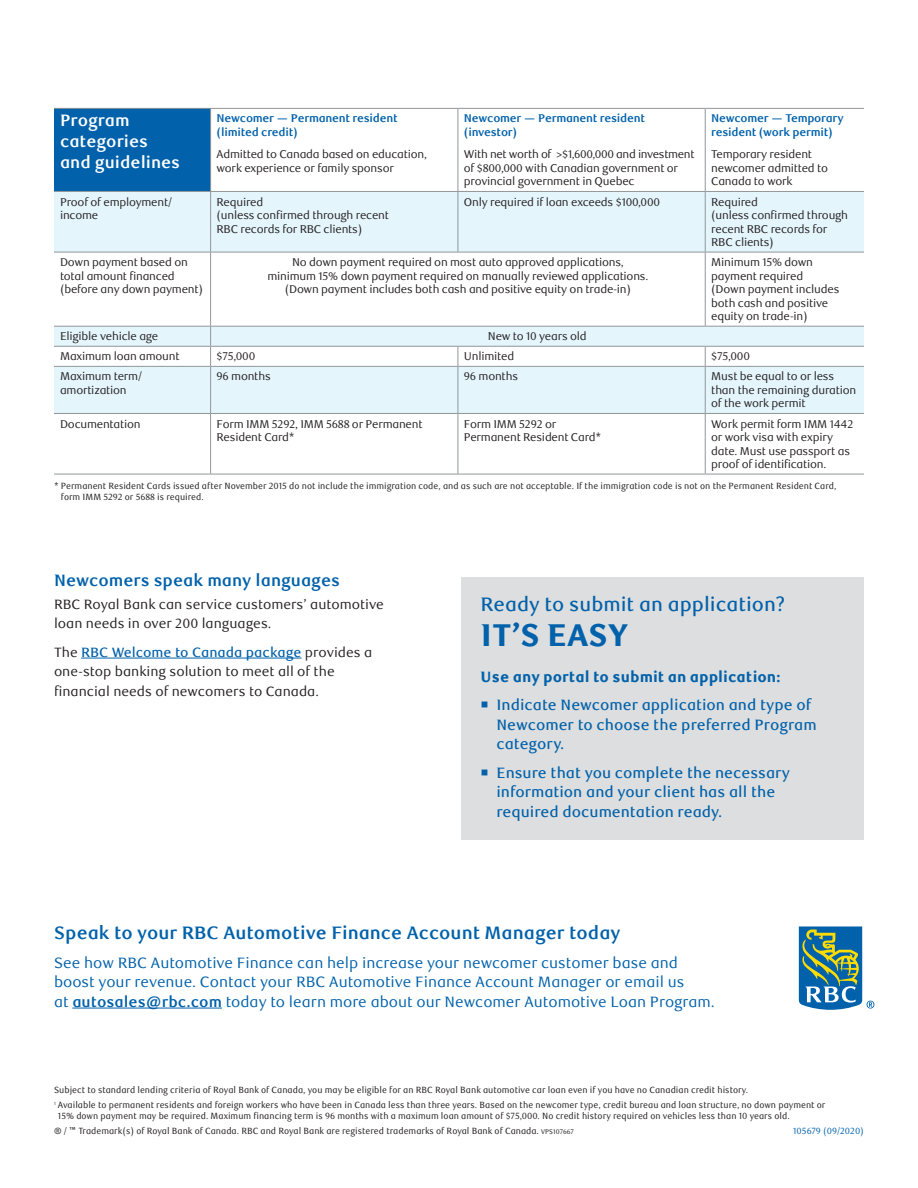
<style>
.page{position:relative;width:918px;height:1188px;background:#fff}
.page>*{position:absolute;margin:0;border:0;box-sizing:border-box;transform-origin:0 0}
.body_new_VIS_ID{font:800 31.5px "RBC Text";color:#0161aa}
.body_new_VIS_ID-2{font:500 19.5px "RBC Text";color:#0161aa}
.body_new_VIS_ID-3{font:700 18px "RBC Text";color:#0161aa}
.body_new_VIS_ID-4{font:700 16.5px/21px "RBC Text";color:#fff}
.subhead_1_new_VIS_ID{font:700 16.5px "RBC Text";color:#0161aa}
.body_new_VIS_ID-5{font:15px/19.5px "RBC Text";color:#0161aa}
.body_new_VIS_ID-6{font:500 15px/19.5px "RBC Text";color:#0161aa}
.body_new_VIS_ID-7{font:800 15px "RBC Text";color:#0161aa}
.body_new_VIS_ID-8{font:13.5px/19.5px "RBC Text";color:#231f20}
.body_new_VIS_ID-9{font:11.25px/13.5px "RBC Text";letter-spacing:-.02em;color:#231f20}
.body_new_VIS_ID-10{font:700 11.25px/13.5px "RBC Text";letter-spacing:-.02em;color:#0161aa}
.body_new_VIS_ID-11{font:9px/11.6px "RBC Text Cond";color:#231f20}
.body_new_VIS_ID-12{font:9px "RBC Text Cond";color:#0161aa}
.s1{font-weight:500;color:#0161aa}
.s2{font-weight:700}
.s3{font-size:6.75px}
</style>
<div class="page">
<hr style="left:72px;top:1008px;width:150px;height:1px;background:#0161aa">
<hr style="left:81px;top:658px;width:221px;height:1px;background:#0161aa">
<div style="left:54px;top:108px;width:157px;height:83px;background:#0161aa"></div>
<svg style="left:54px;top:192px;width:810px;height:221px;fill:#e4f5fc"></svg>
<hr style="left:210px;top:109px;width:1px;height:82px;background:#929799">
<hr style="left:458px;top:109px;width:1px;height:82px;background:#929799">
<hr style="left:705px;top:109px;width:1px;height:82px;background:#929799">
<hr style="left:54px;top:191px;width:157px;height:1px;background:#929799">
<hr style="left:211px;top:191px;width:247px;height:1px;background:#929799">
<hr style="left:210px;top:192px;width:1px;height:60px;background:#929799">
<hr style="left:458px;top:191px;width:247px;height:1px;background:#929799">
<hr style="left:458px;top:192px;width:1px;height:60px;background:#929799">
<hr style="left:705px;top:191px;width:159px;height:1px;background:#929799">
<hr style="left:705px;top:192px;width:1px;height:60px;background:#929799">
<hr style="left:54px;top:252px;width:157px;height:1px;background:#929799">
<hr style="left:211px;top:252px;width:247px;height:1px;background:#929799">
<hr style="left:210px;top:252px;width:1px;height:74px;background:#929799">
<hr style="left:458px;top:252px;width:247px;height:1px;background:#929799">
<hr style="left:705px;top:252px;width:159px;height:1px;background:#929799">
<hr style="left:705px;top:252px;width:1px;height:74px;background:#929799">
<hr style="left:54px;top:326px;width:157px;height:1px;background:#929799">
<hr style="left:211px;top:326px;width:247px;height:1px;background:#929799">
<hr style="left:458px;top:326px;width:247px;height:1px;background:#929799">
<hr style="left:705px;top:326px;width:159px;height:1px;background:#929799">
<hr style="left:54px;top:346px;width:157px;height:1px;background:#929799">
<hr style="left:211px;top:346px;width:247px;height:1px;background:#929799">
<svg style="left:210px;top:327px;width:1px;height:39px"></svg>
<hr style="left:458px;top:346px;width:247px;height:1px;background:#929799">
<svg style="left:458px;top:347px;width:1px;height:19px"></svg>
<hr style="left:705px;top:346px;width:159px;height:1px;background:#929799">
<svg style="left:705px;top:347px;width:1px;height:19px"></svg>
<hr style="left:54px;top:366px;width:157px;height:1px;background:#929799">
<hr style="left:211px;top:366px;width:247px;height:1px;background:#929799">
<hr style="left:210px;top:367px;width:1px;height:46px;background:#929799">
<hr style="left:458px;top:366px;width:247px;height:1px;background:#929799">
<hr style="left:458px;top:367px;width:1px;height:46px;background:#929799">
<hr style="left:705px;top:366px;width:159px;height:1px;background:#929799">
<hr style="left:705px;top:367px;width:1px;height:46px;background:#929799">
<hr style="left:54px;top:413px;width:157px;height:1px;background:#929799">
<hr style="left:211px;top:413px;width:247px;height:1px;background:#929799">
<hr style="left:210px;top:414px;width:1px;height:60px;background:#929799">
<hr style="left:458px;top:413px;width:247px;height:1px;background:#929799">
<hr style="left:458px;top:414px;width:1px;height:60px;background:#929799">
<hr style="left:705px;top:413px;width:159px;height:1px;background:#929799">
<hr style="left:705px;top:414px;width:1px;height:60px;background:#929799">
<hr style="left:54px;top:474px;width:157px;height:1px;background:#929799">
<hr style="left:211px;top:474px;width:247px;height:1px;background:#929799">
<hr style="left:458px;top:474px;width:247px;height:1px;background:#929799">
<hr style="left:705px;top:474px;width:159px;height:1px;background:#929799">
<hr style="left:54px;top:108px;width:157px;height:1px;background:#929799">
<hr style="left:211px;top:108px;width:247px;height:1px;background:#929799">
<hr style="left:458px;top:108px;width:247px;height:1px;background:#929799">
<hr style="left:705px;top:108px;width:159px;height:1px;background:#929799">
<div style="left:461px;top:577px;width:402px;height:262px;background:#dcdedf"></div>
<svg style="left:799px;top:926px;width:75px;height:84px"></svg>
<p class="body_new_VIS_ID-4" style="left:60px;top:110px;width:122px">Program categories and guidelines</p>
<p class="body_new_VIS_ID-10" style="left:217px;top:112px;width:183px">Newcomer — Permanent resident (limited credit)</p>
<p class="body_new_VIS_ID-9" style="left:217px;top:148px;width:212px">Admitted to Canada based on education, work experience or family sponsor</p>
<p class="body_new_VIS_ID-10" style="left:464px;top:112px;width:183px">Newcomer — Permanent resident (investor)</p>
<p class="body_new_VIS_ID-9" style="left:464px;top:148px;width:232px">With net worth of &gt;$1,600,000 and investment of $800,000 with Canadian government or provincial government in Quebec</p>
<p class="body_new_VIS_ID-10" style="left:711px;top:112px;width:134px">Newcomer — Temporary resident (work permit)</p>
<p class="body_new_VIS_ID-9" style="left:711px;top:148px;width:118px">Temporary resident newcomer admitted to<br>Canada to work</p>
<p class="body_new_VIS_ID-9" style="left:60px;top:195px;width:113px">Proof of employment/ income</p>
<p class="body_new_VIS_ID-9" style="left:217px;top:195px;width:174px">Required<br>(unless confirmed through recent<br>RBC records for RBC clients)</p>
<p class="body_new_VIS_ID-9" style="left:464px;top:195px;width:198px">Only required if loan exceeds $100,000</p>
<p class="body_new_VIS_ID-9" style="left:711px;top:195px;width:138px">Required<br>(unless confirmed through recent RBC records for<br>RBC clients)</p>
<p class="body_new_VIS_ID-9" style="left:60px;top:256px;width:144px">Down payment based on total amount financed (before any down payment)</p>
<p class="body_new_VIS_ID-9" style="left:267px;top:256px;width:382px;text-align:center">No down payment required on most auto approved applications, minimum 15% down payment required on manually reviewed applications. (Down payment includes both cash and positive equity on trade-in)</p>
<p class="body_new_VIS_ID-9" style="left:711px;top:256px;width:130px">Minimum 15% down payment required (Down payment includes both cash and positive equity on trade-in)</p>
<p class="body_new_VIS_ID-9" style="left:60px;top:330px;width:100px">Eligible vehicle age</p>
<p class="body_new_VIS_ID-9" style="left:488px;top:330px;width:100px">New to 10 years old</p>
<p class="body_new_VIS_ID-9" style="left:60px;top:350px;width:121px">Maximum loan amount</p>
<p class="body_new_VIS_ID-9" style="left:217px;top:350px;width:40px">$75,000</p>
<p class="body_new_VIS_ID-9" style="left:464px;top:350px;width:52px">Unlimited</p>
<p class="body_new_VIS_ID-9" style="left:711px;top:350px;width:40px">$75,000</p>
<p class="body_new_VIS_ID-9" style="left:60px;top:370px;width:83px">Maximum term/ amortization</p>
<p class="body_new_VIS_ID-9" style="left:217px;top:370px;width:56px">96 months</p>
<p class="body_new_VIS_ID-9" style="left:464px;top:370px;width:56px">96 months</p>
<p class="body_new_VIS_ID-9" style="left:711px;top:370px;width:146px">Must be equal to or less than the remaining duration of the work permit</p>
<p class="body_new_VIS_ID-9" style="left:60px;top:417px;width:82px">Documentation</p>
<p class="body_new_VIS_ID-9" style="left:217px;top:417px;width:207px">Form IMM 5292, IMM 5688 or Permanent<br>Resident Card*</p>
<p class="body_new_VIS_ID-9" style="left:464px;top:417px;width:139px">Form IMM 5292 or<br>Permanent Resident Card*</p>
<p class="body_new_VIS_ID-9" style="left:711px;top:417px;width:144px">Work permit form IMM 1442 or work visa with expiry date. Must use passport as proof of identification.</p>
<p class="body_new_VIS_ID-11" style="left:61px;top:480px;width:777px;text-indent:-7px">* Permanent Resident Cards issued after November 2015 do not include the immigration code, and as such are not acceptable. If the immigration code is not on the Permanent Resident Card, form IMM 5292 or 5688 is required.</p>
<p class="subhead_1_new_VIS_ID" style="left:54px;top:571px;width:288px">Newcomers speak many languages</p>
<p class="body_new_VIS_ID-8" style="left:54px;top:595px;width:331px">RBC Royal Bank can service customers’ automotive loan needs in over 200 languages.</p>
<p class="body_new_VIS_ID-8" style="left:54px;top:643px;width:320px">The <span class="s1">RBC Welcome to Canada package</span> provides a one-stop banking solution to meet all of the financial needs of newcomers to Canada.</p>
<p class="body_new_VIS_ID-2" style="left:481px;top:593px;width:306px">Ready to submit an application?</p>
<p class="body_new_VIS_ID" style="left:481px;top:616px;width:149px">IT’S EASY</p>
<p class="body_new_VIS_ID-7" style="left:481px;top:667px;width:302px">Use any portal to submit an application:</p>
<p class="body_new_VIS_ID-6" style="left:496px;top:696px;width:322px;text-indent:-16px">○ Indicate Newcomer application and type of<br>Newcomer to choose the preferred Program category.</p>
<p class="body_new_VIS_ID-6" style="left:496px;top:763px;width:295px;text-indent:-16px">○ Ensure that you complete the necessary information and your client has all the required documentation ready.</p>
<p class="body_new_VIS_ID-3" style="left:54px;top:922px;width:568px">Speak to your RBC Automotive Finance Account Manager today</p>
<p class="body_new_VIS_ID-5" style="left:54px;top:953px;width:662px">See how RBC Automotive Finance can help increase your newcomer customer base and boost your revenue. Contact your RBC Automotive Finance Account Manager or email us<br>at <span class="s2">autosales@rbc.com</span> today to learn more about our Newcomer Automotive Loan Program.</p>
<p class="body_new_VIS_ID-11" style="left:54px;top:1085px;width:696px">Subject to standard lending criteria of Royal Bank of Canada, you may be eligible for an RBC Royal Bank automotive car loan even if you have no Canadian credit history.</p>
<p class="body_new_VIS_ID-11" style="left:58px;top:1099px;width:769px;text-indent:-4px"><sup>1</sup> Available to permanent residents and foreign workers who have been in Canada less than three years. Based on the newcomer type, credit bureau and loan structure, no down payment or<br>15% down payment may be required. Maximum financing term is 96 months with a maximum loan amount of $75,000. No credit history required on vehicles less than 10 years old.</p>
<p class="body_new_VIS_ID-11" style="left:54px;top:1125px;width:521px">® / ™ Trademark(s) of Royal Bank of Canada. RBC and Royal Bank are registered trademarks of Royal Bank of Canada. <span class="s3">VPS107667</span></p>
<p class="body_new_VIS_ID-12" style="left:793px;top:1126px;width:72px">105679 (09/2020)</p>
</div>
